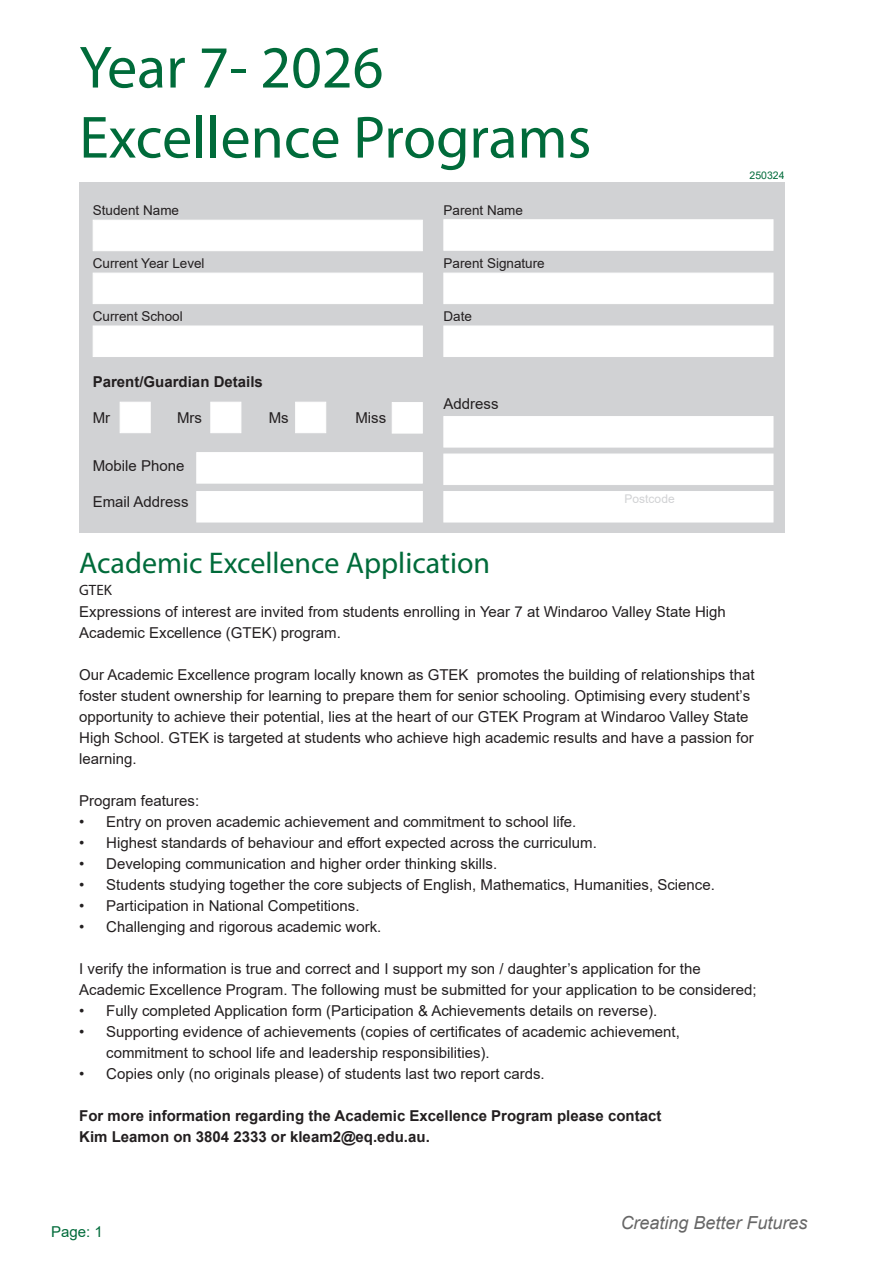
<style>
.page{position:relative;width:893px;height:1263px;background:#fff}
.page>*{position:absolute;margin:0;border:0;box-sizing:border-box;transform-origin:0 0}
.t1{font:60px "Myriad Pro";color:#006b3a}
.t2{font:30px "Myriad Pro";color:#006b3a}
.t3{font:italic 18px "Arial";color:#676767}
.t4{font:15px/21px "Arial";color:#231f20}
.t5{font:700 15px/21px "Arial";color:#231f20}
.t6{font:15px "Arial";color:#006b3a}
.t7{font:15px "Myriad Pro";color:#231f20}
.t8{font:13.5px "Arial";color:#231f20}
.t9{font:12px "Arial";color:#d1d2d4}
.t10{font:10.5px "Arial";color:#006b3a}
</style>
<div class="page">
<div style="left:79px;top:182px;width:706px;height:351px;background:#d1d2d4"></div>
<div style="left:93px;top:220px;width:330px;height:31px;background:#fff"></div>
<div style="left:443px;top:219px;width:330px;height:32px;background:#fff"></div>
<div style="left:443px;top:273px;width:330px;height:31px;background:#fff"></div>
<div style="left:93px;top:273px;width:330px;height:31px;background:#fff"></div>
<div style="left:93px;top:326px;width:330px;height:31px;background:#fff"></div>
<div style="left:443px;top:326px;width:330px;height:31px;background:#fff"></div>
<div style="left:120px;top:402px;width:31px;height:31px;background:#fff"></div>
<div style="left:210px;top:402px;width:31px;height:31px;background:#fff;border:1px solid #fff"></div>
<div style="left:295px;top:402px;width:31px;height:31px;background:#fff"></div>
<div style="left:392px;top:402px;width:31px;height:31px;background:#fff"></div>
<div style="left:443px;top:416px;width:330px;height:31px;background:#fff"></div>
<div style="left:443px;top:454px;width:330px;height:31px;background:#fff"></div>
<div style="left:196px;top:452px;width:227px;height:31px;background:#fff"></div>
<div style="left:196px;top:491px;width:227px;height:31px;background:#fff"></div>
<div style="left:443px;top:491px;width:330px;height:31px;background:#fff"></div>
<p class="t1" style="left:79px;top:30px;width:306px">Year 7- 2026</p>
<p class="t1" style="left:79px;top:100px;width:514px">Excellence Programs</p>
<p class="t8" style="left:93px;top:201px;width:88px">Student Name</p>
<p class="t8" style="left:443px;top:201px;width:81px">Parent Name</p>
<p class="t8" style="left:93px;top:254px;width:113px">Current Year Level</p>
<p class="t8" style="left:443px;top:254px;width:103px">Parent Signature</p>
<p class="t8" style="left:93px;top:307px;width:92px">Current School</p>
<p class="t8" style="left:443px;top:307px;width:30px">Date</p>
<p class="t5" style="left:93px;top:371px;width:172px">Parent/Guardian Details</p>
<p class="t4" style="left:93px;top:407px;width:19px">Mr</p>
<p class="t4" style="left:177px;top:407px;width:26px">Mrs</p>
<p class="t4" style="left:269px;top:407px;width:21px">Ms</p>
<p class="t4" style="left:355px;top:407px;width:32px">Miss</p>
<p class="t4" style="left:443px;top:393px;width:57px">Address</p>
<p class="t4" style="left:93px;top:455px;width:93px">Mobile Phone</p>
<p class="t4" style="left:93px;top:491px;width:97px">Email Address</p>
<p class="t9" style="left:625px;top:490px;width:52px">Postcode</p>
<p class="t10" style="left:749px;top:168px;width:37px">250324</p>
<p class="t2" style="left:79px;top:544px;width:413px">Academic Excellence Application</p>
<p class="t7" style="left:79px;top:581px;width:34px">GTEK</p>
<p class="t4" style="left:79px;top:601px;width:648px">Expressions of interest are invited from students enrolling in Year 7 at Windaroo Valley State High<br>Academic Excellence (GTEK) program.</p>
<p class="t4" style="left:79px;top:664px;width:677px">Our Academic Excellence program locally known as GTEK promotes the building of relationships that foster student ownership for learning to prepare them for senior schooling. Optimising every student’s opportunity to achieve their potential, lies at the heart of our GTEK Program at Windaroo Valley State High School. GTEK is targeted at students who achieve high academic results and have a passion for</p>
<p class="t4" style="left:79px;top:748px;width:59px">learning.</p>
<p class="t4" style="left:79px;top:790px;width:122px">Program features:</p>
<p class="t4" style="left:79px;top:811px;width:499px">• Entry on proven academic achievement and commitment to school life.</p>
<p class="t4" style="left:79px;top:832px;width:519px">• Highest standards of behaviour and effort expected across the curriculum.</p>
<p class="t4" style="left:79px;top:853px;width:419px">• Developing communication and higher order thinking skills.</p>
<p class="t4" style="left:79px;top:874px;width:637px">• Students studying together the core subjects of English, Mathematics, Humanities, Science.</p>
<p class="t4" style="left:79px;top:895px;width:282px">• Participation in National Competitions.</p>
<p class="t4" style="left:79px;top:916px;width:304px">• Challenging and rigorous academic work.</p>
<p class="t4" style="left:79px;top:958px;width:679px">I verify the information is true and correct and I support my son / daughter’s application for the<br>Academic Excellence Program. The following must be submitted for your application to be considered;</p>
<p class="t4" style="left:79px;top:1000px;width:580px">• Fully completed Application form (Participation &amp; Achievements details on reverse).</p>
<p class="t4" style="left:106px;top:1021px;width:575px;text-indent:-27px">• Supporting evidence of achievements (copies of certificates of academic achievement, commitment to school life and leadership responsibilities).</p>
<p class="t4" style="left:79px;top:1063px;width:467px">• Copies only (no originals please) of students last two report cards.</p>
<p class="t5" style="left:79px;top:1106px;width:584px">For more information regarding the Academic Excellence Program please contact<br>Kim Leamon on 3804 2333 or kleam2@eq.edu.au.</p>
<p class="t6" style="left:51px;top:1221px;width:53px">Page: 1</p>
<p class="t3" style="left:620px;top:1210px;width:189px">Creating Better Futures</p>
</div>
